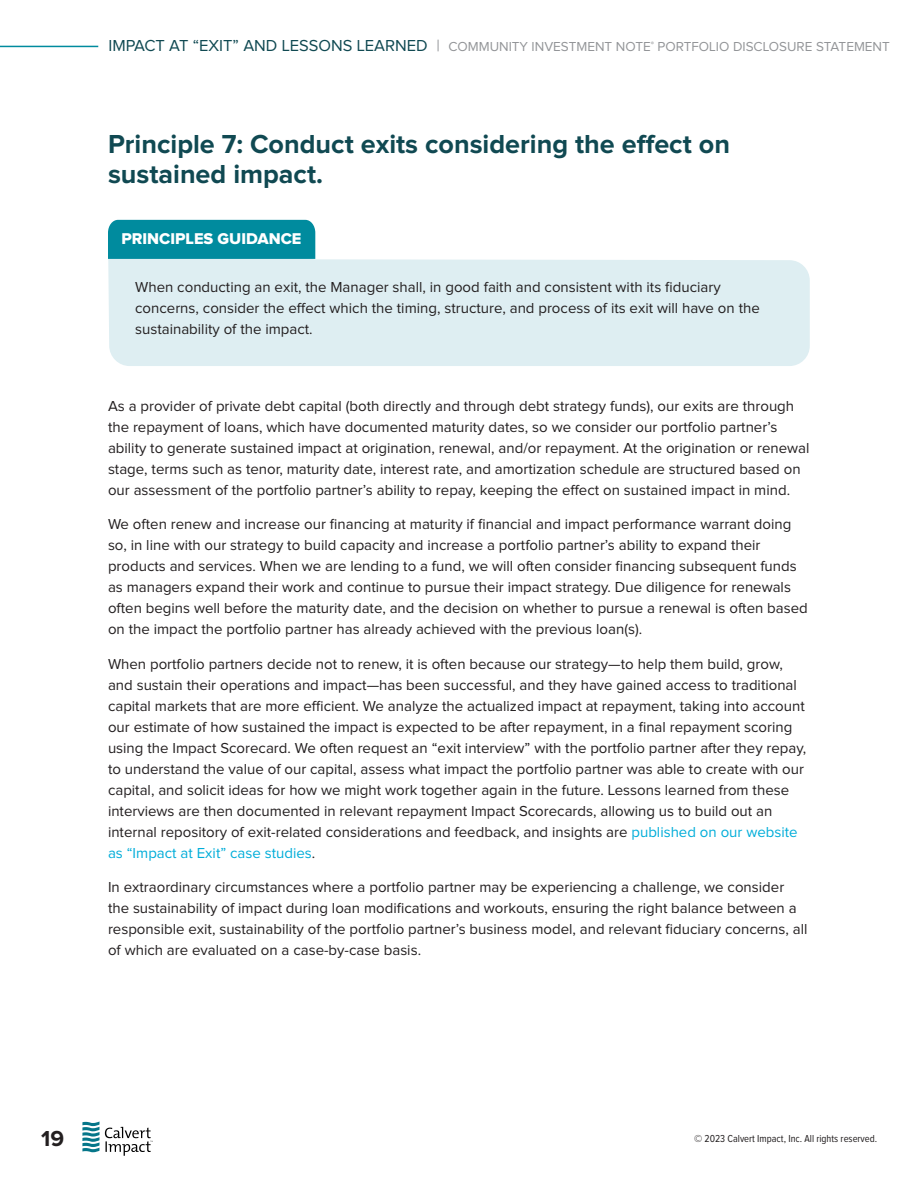
<style>
.page{position:relative;width:918px;height:1188px;background:#fff}
.page>*{position:absolute;margin:0;border:0;box-sizing:border-box;transform-origin:0 0}
.t1{font:700 27px/30px "Proxima Nova";color:#104952}
.t2{font:700 22.5px "Proxima Nova";color:#231f20}
.t3{font:16.2px "Proxima Nova Extrabld";color:#fff}
.Body{font:15px/21px "Proxima Nova";color:#231f20}
.Body-2{font:13.5px "Proxima Nova";color:#939598}
.t4{font:10.5px "Proxima Nova Cond";color:#231f20}
.s1{font-size:16.5px;color:#104952}
.s2{font-size:16.5px}
.s3{color:#00add9}
</style>
<div class="page">
<svg style="left:82px;top:1121px;width:71px;height:35px"></svg>
<svg style="left:108px;top:230px;width:702px;height:136px;fill:#deeef2"></svg>
<div style="left:108px;top:220px;width:207px;height:39px;background:#008b9e"></div>
<hr style="left:0;top:46px;width:98px;height:1px;background:#008b9e">
<p class="Body-2" style="left:108px;top:41px;width:783px"><span class="s1">IMPACT AT “EXIT” AND LESSONS LEARNED</span> <span class="s2">|</span> COMMUNITY INVESTMENT NOTE<sup>®</sup> PORTFOLIO DISCLOSURE STATEMENT</p>
<h1 class="t1" style="left:108px;top:130px;width:624px">Principle 7: Conduct exits considering the effect on sustained impact.</h1>
<p class="t3" style="left:121px;top:231px;width:182px">PRINCIPLES GUIDANCE</p>
<p class="Body" style="left:135px;top:277px;width:626px">When conducting an exit, the Manager shall, in good faith and consistent with its fiduciary concerns, consider the effect which the timing, structure, and process of its exit will have on the sustainability of the impact.</p>
<p class="Body" style="left:108px;top:396px;width:703px">As a provider of private debt capital (both directly and through debt strategy funds), our exits are through the repayment of loans, which have documented maturity dates, so we consider our portfolio partner’s ability to generate sustained impact at origination, renewal, and/or repayment. At the origination or renewal stage, terms such as tenor, maturity date, interest rate, and amortization schedule are structured based on our assessment of the portfolio partner’s ability to repay, keeping the effect on sustained impact in mind.</p>
<p class="Body" style="left:108px;top:514px;width:701px">We often renew and increase our financing at maturity if financial and impact performance warrant doing so, in line with our strategy to build capacity and increase a portfolio partner’s ability to expand their products and services. When we are lending to a fund, we will often consider financing subsequent funds as managers expand their work and continue to pursue their impact strategy. Due diligence for renewals often begins well before the maturity date, and the decision on whether to pursue a renewal is often based on the impact the portfolio partner has already achieved with the previous loan(s).</p>
<p class="Body" style="left:108px;top:654px;width:700px">When portfolio partners decide not to renew, it is often because our strategy—to help them build, grow, and sustain their operations and impact—has been successful, and they have gained access to traditional capital markets that are more efficient. We analyze the actualized impact at repayment, taking into account our estimate of how sustained the impact is expected to be after repayment, in a final repayment scoring using the Impact Scorecard. We often request an “exit interview” with the portfolio partner after they repay, to understand the value of our capital, assess what impact the portfolio partner was able to create with our capital, and solicit ideas for how we might work together again in the future. Lessons learned from these interviews are then documented in relevant repayment Impact Scorecards, allowing us to build out an internal repository of exit-related considerations and feedback, and insights are <span class="s3">published on our website as “Impact at Exit” case studies</span>.</p>
<p class="Body" style="left:108px;top:877px;width:701px">In extraordinary circumstances where a portfolio partner may be experiencing a challenge, we consider the sustainability of impact during loan modifications and workouts, ensuring the right balance between a responsible exit, sustainability of the portfolio partner’s business model, and relevant fiduciary concerns, all of which are evaluated on a case-by-case basis.</p>
<h2 class="t2" style="left:41px;top:1128px;width:24px">19</h2>
<p class="t4" style="left:694px;top:1134px;width:185px">© 2023 Calvert Impact, Inc. All rights reserved.</p>
</div>
